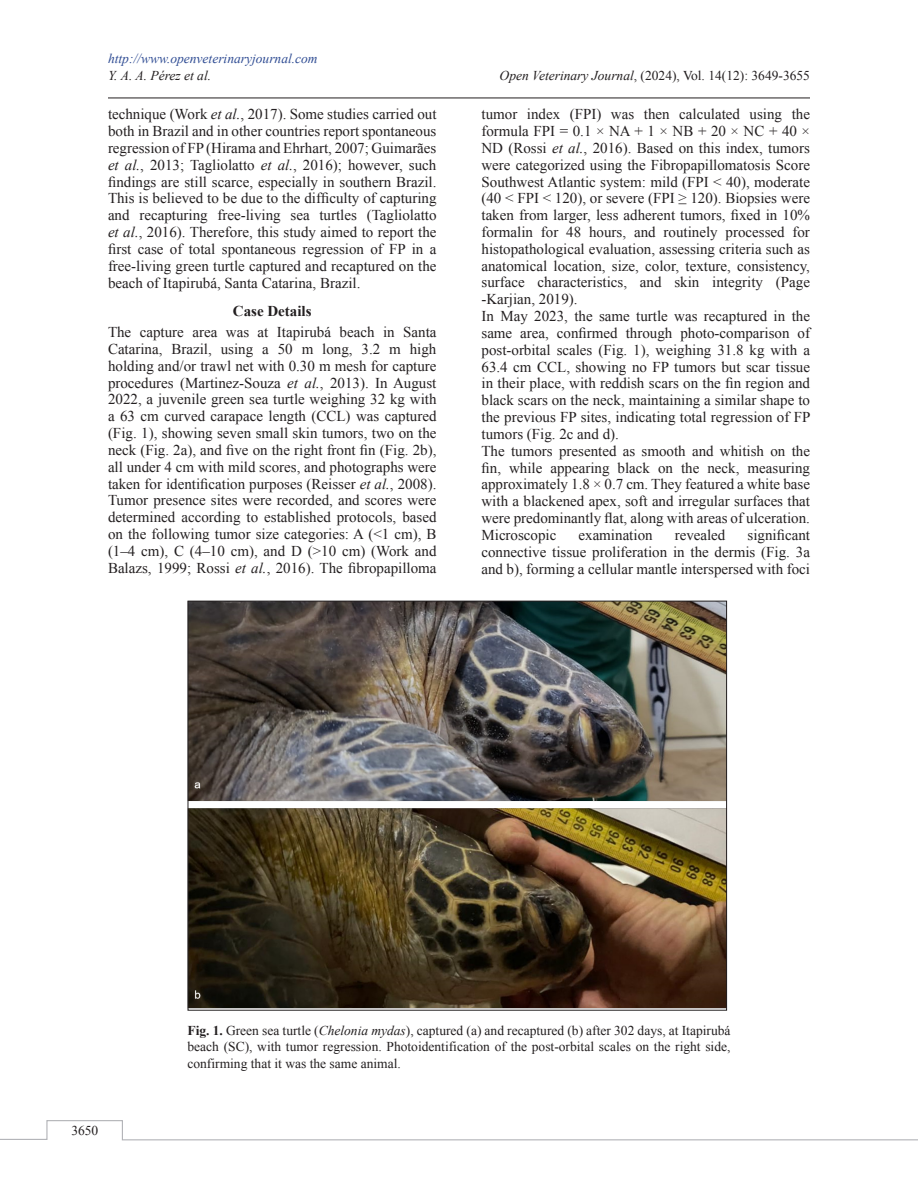
<style>
.page{position:relative;width:918px;height:1188px;background:#fff}
.page>*{position:absolute;margin:0;border:0;box-sizing:border-box;transform-origin:0 0}
.para{font:15px/16.8px "Times New Roman";color:#231f20;text-align:justify}
.AHead{font:700 15px "Times New Roman";color:#231f20}
.t1{font:13.5px/16.2px "Times New Roman";color:#231f20;text-align:justify}
.t2{font:italic 13.5px "Times New Roman";color:#304d94}
.t3{font:italic 13.5px "Times New Roman";color:#231f20}
.s1{font-style:italic}
.s2{font-weight:700}
</style>
<div class="page">
<hr style="left:108px;top:98px;width:702px;height:1px;background:#231f20">
<svg style="left:0;top:1120px;width:918px;height:21px"></svg>
<img style="left:189px;top:603px;width:536px;height:406px">
<p class="t2" style="left:108px;top:50px;width:211px">http://www.openveterinaryjournal.com</p>
<p class="t3" style="left:108px;top:66px;width:105px">Y. A. A. Pérez et al.</p>
<p class="t1" style="left:500px;top:67px;width:312px"><span class="s1">Open Veterinary Journal</span>, (2024), Vol. 14(12): 3649-3655</p>
<p class="para" style="left:108px;top:106px;width:330px">technique (Work <span class="s1">et al.</span>, 2017). Some studies carried out both in Brazil and in other countries report spontaneous regression of FP (Hirama and Ehrhart, 2007; Guimarães <span class="s1">et al.</span>, 2013; Tagliolatto <span class="s1">et al.</span>, 2016); however, such findings are still scarce, especially in southern Brazil.<br>This is believed to be due to the difficulty of capturing and recapturing free-living sea turtles (Tagliolatto <span class="s1">et al.</span>, 2016). Therefore, this study aimed to report the first case of total spontaneous regression of FP in a free-living green turtle captured and recaptured on the beach of Itapirubá, Santa Catarina, Brazil.</p>
<p class="AHead" style="left:233px;top:301px;width:80px">Case Details</p>
<p class="para" style="left:108px;top:323px;width:330px">The capture area was at Itapirubá beach in Santa Catarina, Brazil, using a 50 m long, 3.2 m high holding and/or trawl net with 0.30 m mesh for capture procedures (Martinez-Souza <span class="s1">et al.</span>, 2013). In August 2022, a juvenile green sea turtle weighing 32 kg with a 63 cm curved carapace length (CCL) was captured (Fig. 1), showing seven small skin tumors, two on the neck (Fig. 2a), and five on the right front fin (Fig. 2b), all under 4 cm with mild scores, and photographs were taken for identification purposes (Reisser <span class="s1">et al.</span>, 2008).<br>Tumor presence sites were recorded, and scores were determined according to established protocols, based on the following tumor size categories: A (&lt;1 cm), B (1–4 cm), C (4–10 cm), and D (&gt;10 cm) (Work and Balazs, 1999; Rossi <span class="s1">et al.</span>, 2016). The fibropapilloma</p>
<p class="para" style="left:482px;top:106px;width:330px">tumor index (FPI) was then calculated using the formula FPI = 0.1 × NA + 1 × NB + 20 × NC + 40 × ND (Rossi <span class="s1">et al.</span>, 2016). Based on this index, tumors were categorized using the Fibropapillomatosis Score Southwest Atlantic system: mild (FPI &lt; 40), moderate (40 &lt; FPI &lt; 120), or severe (FPI ≥ 120). Biopsies were taken from larger, less adherent tumors, fixed in 10% formalin for 48 hours, and routinely processed for histopathological evaluation, assessing criteria such as anatomical location, size, color, texture, consistency, surface characteristics, and skin integrity (Page -Karjian, 2019).</p>
<p class="para" style="left:482px;top:308px;width:331px">In May 2023, the same turtle was recaptured in the same area, confirmed through photo-comparison of post-orbital scales (Fig. 1), weighing 31.8 kg with a 63.4 cm CCL, showing no FP tumors but scar tissue in their place, with reddish scars on the fin region and black scars on the neck, maintaining a similar shape to the previous FP sites, indicating total regression of FP tumors (Fig. 2c and d).</p>
<p class="para" style="left:482px;top:442px;width:330px">The tumors presented as smooth and whitish on the fin, while appearing black on the neck, measuring approximately 1.8 × 0.7 cm. They featured a white base with a blackened apex, soft and irregular surfaces that were predominantly flat, along with areas of ulceration.<br>Microscopic</p>
<p class="para" style="left:482px;top:526px;width:330px;text-indent:266px">significant connective tissue proliferation in the dermis (Fig. 3a and b), forming a cellular mantle interspersed with foci</p>
<p class="para" style="left:579px;top:526px;width:76px">examination</p>
<p class="para" style="left:675px;top:526px;width:52px">revealed</p>
<p class="t1" style="left:71px;top:1122px;width:28px">3650</p>
<p class="t1" style="left:188px;top:1022px;width:545px"><span class="s2">Fig. 1.</span> Green sea turtle (<span class="s1">Chelonia mydas</span>), captured (a) and recaptured (b) after 302 days, at Itapirubá beach (SC), with tumor regression. Photoidentification of the post-orbital scales on the right side, confirming that it was the same animal.</p>
</div>
